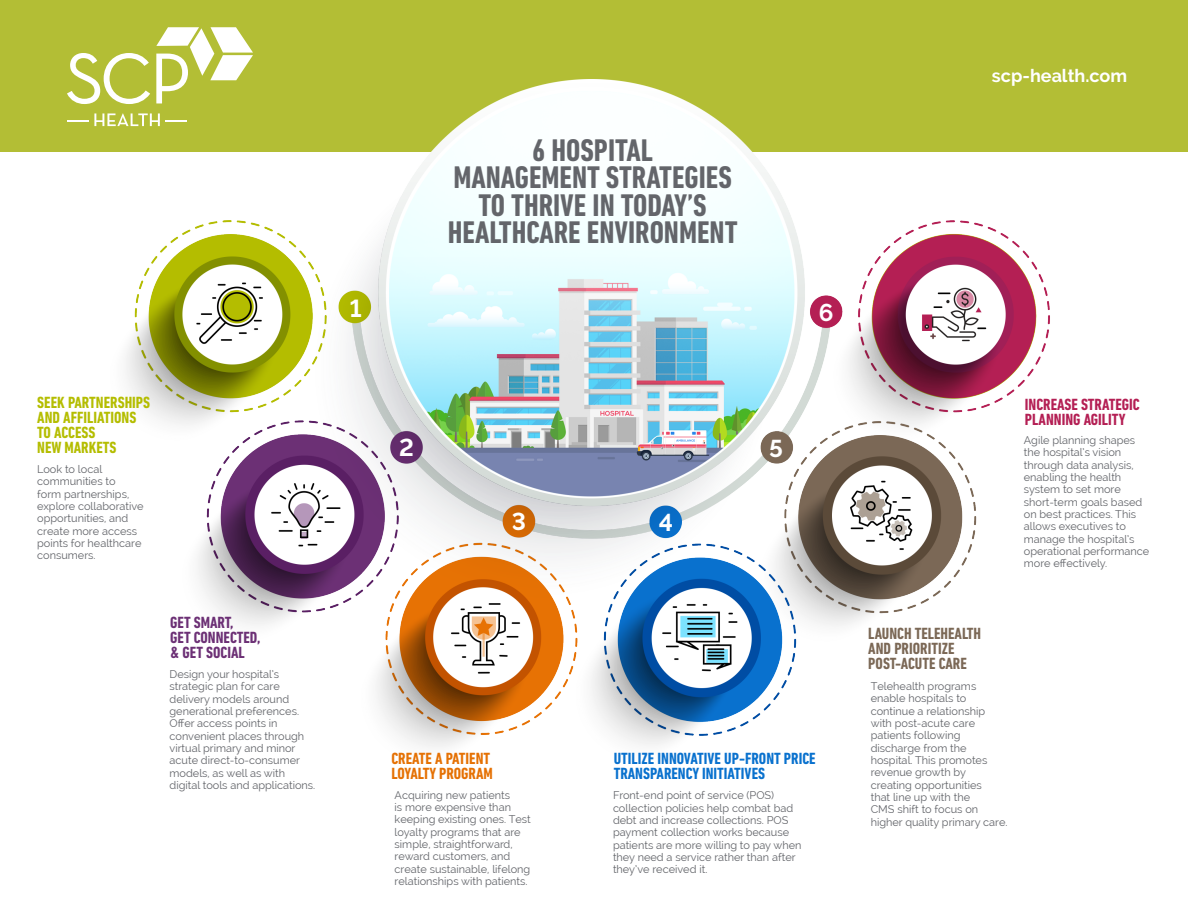
<style>
.page{position:relative;width:1188px;height:918px;background:#fff}
.page>*{position:absolute;margin:0;border:0;box-sizing:border-box;transform-origin:0 0}
.t1{font:700 condensed 31.95px/27.3px "DIN Next LT Pro";color:#63656a;text-align:center}
.t2{font:700 24.3px "Raleway";color:#fff}
.t3{font:700 18px "Raleway";color:#fff}
.t4{font:700 condensed 16.5px/15px "DIN Next LT Pro";color:#0971ce}
.t5{font:700 condensed 16.5px "DIN Next LT Pro";color:#b4bd00}
.t6{font:700 condensed 16.5px "DIN Next LT Pro";color:#7b6856}
.t7{font:700 condensed 16.5px "DIN Next LT Pro";color:#b41f54}
.t8{font:700 condensed 16.5px "DIN Next LT Pro";color:#6c3075}
.t9{font:700 condensed 16.5px "DIN Next LT Pro";color:#e57104}
.t10{font:10.95px/12.3px "Raleway";color:#63656a}
</style>
<div class="page">
<div style="left:0;top:0;width:1188px;height:151px;background:#b3be35"></div>
<svg style="left:67px;top:53px;width:40px;height:51px"></svg>
<svg style="left:68px;top:113px;width:37px;height:13px"></svg>
<svg style="left:164px;top:27px;width:76px;height:6px"></svg>
<img style="left:107px;top:33px;width:959px;height:714px">
<p class="t5" style="left:37px;top:393px;width:115px">SEEK PARTNERSHIPS</p>
<p class="t5" style="left:37px;top:408px;width:101px">AND AFFILIATIONS</p>
<p class="t5" style="left:37px;top:423px;width:60px">TO ACCESS</p>
<p class="t5" style="left:37px;top:438px;width:81px">NEW MARKETS</p>
<p class="t10" style="left:37px;top:463px;width:108px">Look to local communities to<br>form partnerships, explore collaborative opportunities, and create more access points for healthcare consumers.</p>
<p class="t8" style="left:170px;top:613px;width:65px">GET SMART,</p>
<p class="t8" style="left:170px;top:628px;width:92px">GET CONNECTED,</p>
<p class="t8" style="left:170px;top:643px;width:76px">&amp; GET SOCIAL</p>
<p class="t10" style="left:170px;top:668px;width:147px">Design your hospital’s strategic plan for care delivery models around generational preferences.<br>Offer access points in convenient places through virtual primary and minor acute direct-to-consumer models, as well as with digital tools and applications.</p>
<p class="t2" style="left:350px;top:294px;width:13px">1</p>
<p class="t1" style="left:532px;top:137px;width:123px">6 HOSPITAL</p>
<p class="t1" style="left:453px;top:164px;width:280px">MANAGEMENT STRATEGIES</p>
<p class="t1" style="left:448px;top:191px;width:291px">TO THRIVE IN TODAY’S<br>HEALTHCARE ENVIRONMENT</p>
<p class="t2" style="left:819px;top:298px;width:16px">6</p>
<p class="t2" style="left:399px;top:433px;width:16px">2</p>
<p class="t2" style="left:512px;top:508px;width:16px">3</p>
<p class="t2" style="left:659px;top:509px;width:16px">4</p>
<p class="t2" style="left:769px;top:435px;width:15px">5</p>
<p class="t9" style="left:391px;top:749px;width:100px">CREATE A PATIENT</p>
<p class="t9" style="left:391px;top:764px;width:103px">LOYALTY PROGRAM</p>
<p class="t4" style="left:614px;top:751px;width:203px">UTILIZE INNOVATIVE UP-FRONT PRICE<br>TRANSPARENCY INITIATIVES</p>
<p class="t10" style="left:395px;top:789px;width:138px">Acquiring new patients<br>is more expensive than keeping existing ones. Test loyalty programs that are simple, straightforward, reward customers, and create sustainable, lifelong relationships with patients.</p>
<p class="t10" style="left:613px;top:789px;width:190px">Front-end point of service (POS) collection policies help combat bad debt and increase collections. POS payment collection works because patients are more willing to pay when they need a service rather than after they’ve received it.</p>
<p class="t3" style="left:992px;top:65px;width:137px">scp-health.com</p>
<p class="t7" style="left:1025px;top:395px;width:116px">INCREASE STRATEGIC</p>
<p class="t7" style="left:1025px;top:410px;width:102px">PLANNING AGILITY</p>
<p class="t10" style="left:1024px;top:434px;width:127px">Agile planning shapes the hospital’s vision through data analysis, enabling the health system to set more short-term goals based on best practices. This allows executives to manage the hospital’s operational performance more effectively.</p>
<p class="t6" style="left:868px;top:624px;width:114px">LAUNCH TELEHEALTH</p>
<p class="t6" style="left:868px;top:639px;width:88px">AND PRIORITIZE</p>
<p class="t6" style="left:868px;top:654px;width:100px">POST-ACUTE CARE</p>
<p class="t10" style="left:871px;top:680px;width:138px">Telehealth programs enable hospitals to continue a relationship with post-acute care patients following discharge from the hospital. This promotes revenue growth by creating opportunities<br>that line up with the<br>CMS shift to focus on higher quality primary care.</p>
</div>
